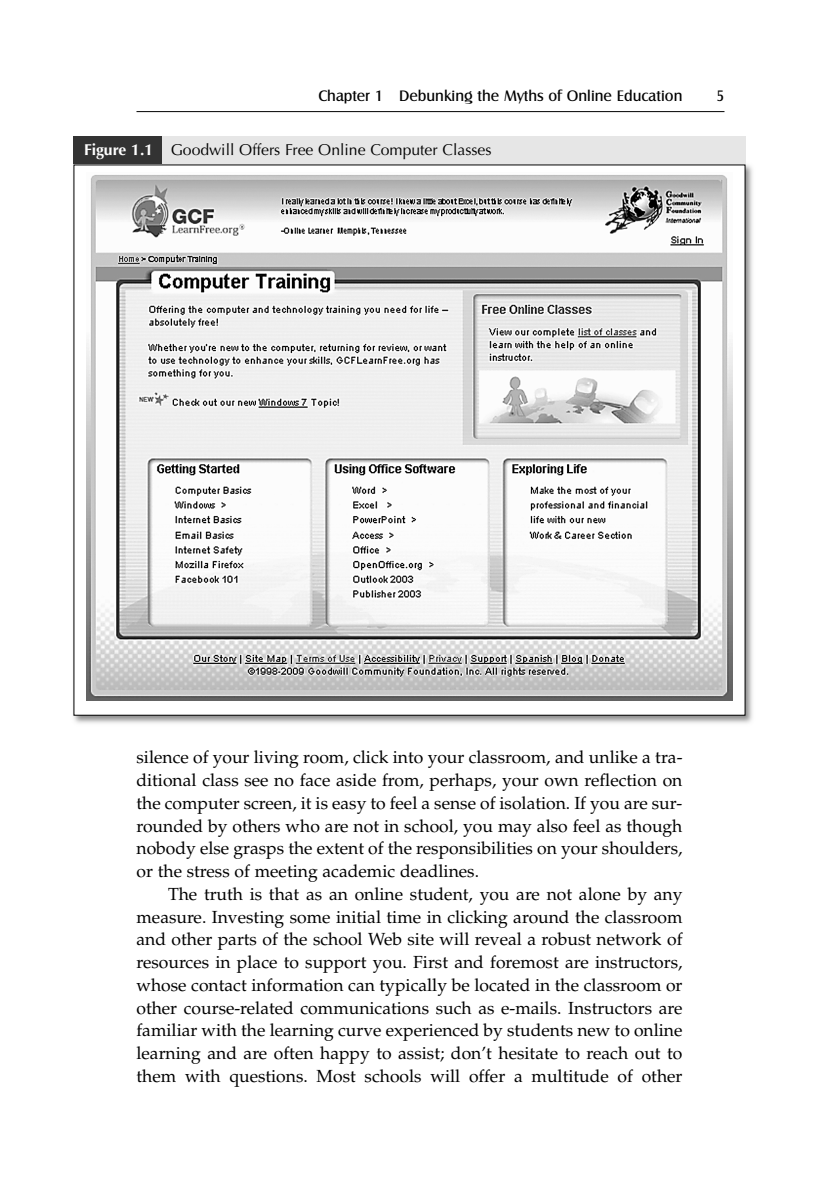
<style>
.page{position:relative;width:819px;height:1197px;background:#fff}
.page>*{position:absolute;margin:0;border:0;box-sizing:border-box;transform-origin:0 0}
.t1{font:17.5px "Palatino";color:#000}
.t2{font:15.75px "Optima";color:#000}
.t3{font:15.75px "Castle T";color:#000}
.s1{font-weight:700;color:#fff}
</style>
<div class="page">
<hr style="left:136px;top:111px;width:588px;height:1px;background:#000">
<img style="left:73px;top:159px;width:680px;height:565px">
<div style="left:74px;top:165px;width:671px;height:550px;background:#fff"></div>
<img style="left:86px;top:175px;width:647px;height:526px">
<div style="left:74px;top:136px;width:89px;height:28px;background:#333"></div>
<div style="left:162px;top:136px;width:584px;height:28px;background:#e6e6e6"></div>
<p class="t3" style="left:318px;top:86px;width:366px">Chapter 1 Debunking the Myths of Online Education</p>
<p class="t3" style="left:716px;top:86px;width:10px">5</p>
<p class="t2" style="left:84px;top:143px;width:409px"><span class="s1">Figure 1.1</span> Goodwill Offers Free Online Computer Classes</p>
<p class="t1" style="left:136px;top:751px;width:548px">silence of your living room, click into your classroom, and unlike a tra-</p>
<p class="t1" style="left:137px;top:774px;width:547px">ditional class see no face aside from, perhaps, your own reflection on</p>
<p class="t1" style="left:137px;top:796px;width:547px">the computer screen, it is easy to feel a sense of isolation. If you are sur-</p>
<p class="t1" style="left:137px;top:819px;width:547px">rounded by others who are not in school, you may also feel as though</p>
<p class="t1" style="left:137px;top:842px;width:547px">nobody else grasps the extent of the responsibilities on your shoulders,</p>
<p class="t1" style="left:137px;top:865px;width:344px">or the stress of meeting academic deadlines.</p>
<p class="t1" style="left:168px;top:887px;width:516px">The truth is that as an online student, you are not alone by any</p>
<p class="t1" style="left:137px;top:910px;width:547px">measure. Investing some initial time in clicking around the classroom</p>
<p class="t1" style="left:137px;top:933px;width:548px">and other parts of the school Web site will reveal a robust network of</p>
<p class="t1" style="left:136px;top:956px;width:547px">resources in place to support you. First and foremost are instructors,</p>
<p class="t1" style="left:136px;top:978px;width:547px">whose contact information can typically be located in the classroom or</p>
<p class="t1" style="left:136px;top:1001px;width:547px">other course-related communications such as e-mails. Instructors are</p>
<p class="t1" style="left:136px;top:1024px;width:548px">familiar with the learning curve experienced by students new to online</p>
<p class="t1" style="left:136px;top:1047px;width:548px">learning and are often happy to assist; don’t hesitate to reach out to</p>
<p class="t1" style="left:136px;top:1069px;width:548px">them with questions. Most schools will offer a multitude of other</p>
</div>
